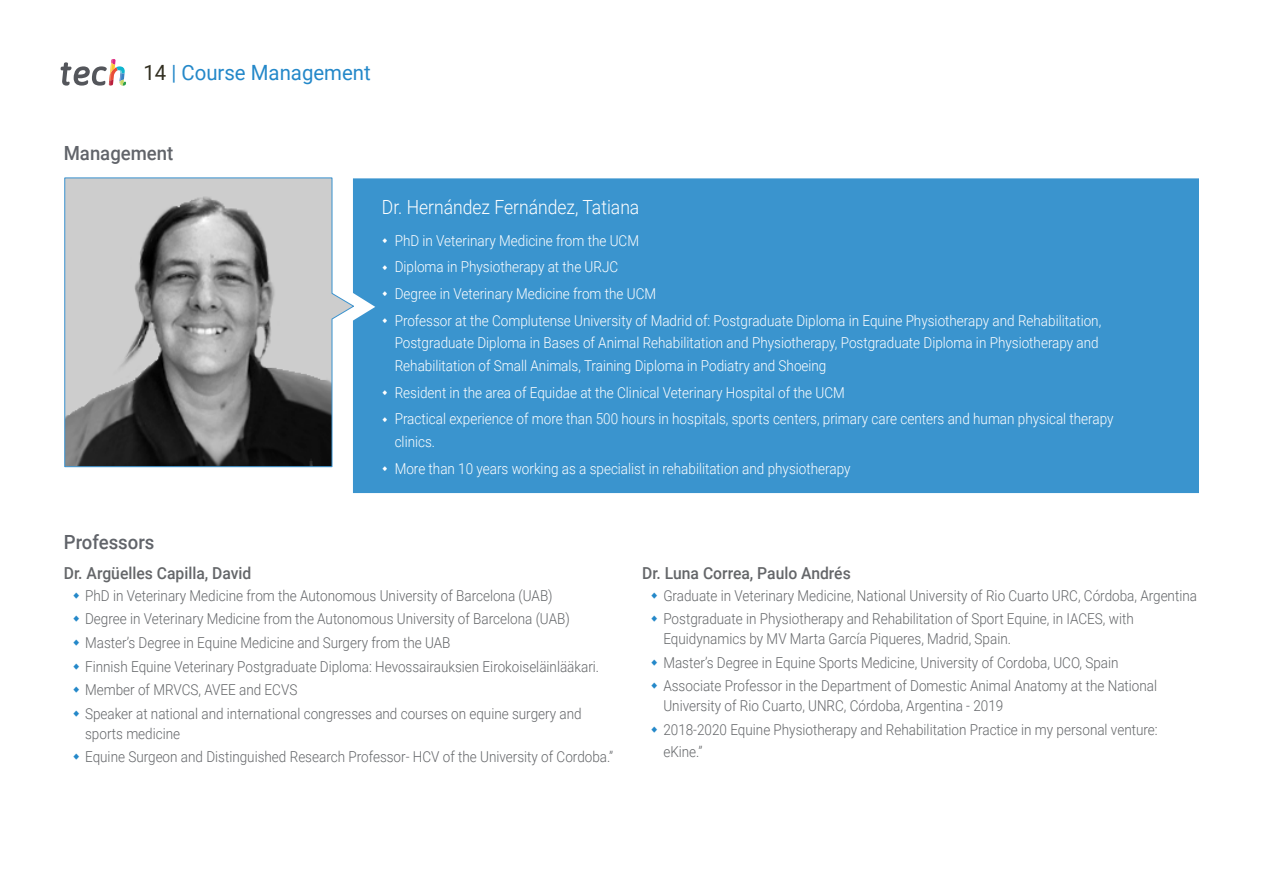
<style>
.page{position:relative;width:1263px;height:893px;background:#fff}
.page>*{position:absolute;margin:0;border:0;box-sizing:border-box;transform-origin:0 0}
.t1{font:21px "Roboto";color:#2488c9}
.t2{font:300 19.5px "Roboto";color:#fff;scale:.9 1}
.t3{font:500 19.5px "Roboto";color:#61646a;scale:.95 1}
.t4{font:500 16.5px "Roboto";color:#646669;scale:.95 1}
.t5{font:300 15px/23.7px "Roboto";color:#646669;scale:.9 1}
.t6{font:300 15px/26.7px "Roboto";color:#fff;scale:.9 1}
.s1{color:#312e20}
</style>
<div class="page">
<svg style="left:61px;top:59px;width:65px;height:27px"></svg>
<div style="left:353px;top:178px;width:846px;height:315px;background:#3a94ce"></div>
<svg style="left:64px;top:178px;width:290px;height:289px"></svg>
<svg style="left:383px;top:238px;width:4px;height:5px"></svg>
<svg style="left:383px;top:265px;width:4px;height:5px"></svg>
<svg style="left:383px;top:291px;width:4px;height:5px"></svg>
<svg style="left:383px;top:318px;width:4px;height:5px"></svg>
<svg style="left:383px;top:390px;width:4px;height:5px"></svg>
<svg style="left:383px;top:417px;width:4px;height:5px"></svg>
<svg style="left:383px;top:466px;width:4px;height:5px"></svg>
<h1 class="t1" style="left:144px;top:57px;width:229px"><span class="s1">14</span> | Course Management</h1>
<h2 class="t3" style="left:64px;top:140px;width:117px">Management</h2>
<h2 class="t2" style="left:382px;top:193px;width:288px">Dr. Hernández Fernández, Tatiana</h2>
<p class="t6" style="left:395px;top:226px;width:786px">PhD in Veterinary Medicine from the UCM<br>Diploma in Physiotherapy at the URJC<br>Degree in Veterinary Medicine from the UCM<br>Professor at the Complutense University of Madrid of: Postgraduate Diploma in Equine Physiotherapy and Rehabilitation,</p>
<p class="t6" style="left:395px;top:331px;width:784px;line-height:22.5px">Postgraduate Diploma in Bases of Animal Rehabilitation and Physiotherapy, Postgraduate Diploma in Physiotherapy and<br>Rehabilitation of Small Animals, Training Diploma in Podiatry and Shoeing</p>
<p class="t6" style="left:395px;top:378px;width:800px">Resident in the area of Equidae at the Clinical Veterinary Hospital of the UCM<br>Practical experience of more than 500 hours in hospitals, sports centers, primary care centers and human physical therapy</p>
<p class="t6" style="left:395px;top:428px;width:508px">clinics.<br>More than 10 years working as a specialist in rehabilitation and physiotherapy</p>
<h2 class="t3" style="left:64px;top:529px;width:97px">Professors</h2>
<p class="t4" style="left:64px;top:562px;width:199px">Dr. Argüelles Capilla, David</p>
<p class="t5" style="left:85px;top:583px;width:573px">PhD in Veterinary Medicine from the Autonomous University of Barcelona (UAB)<br>Degree in Veterinary Medicine from the Autonomous University of Barcelona (UAB)<br>Master’s Degree in Equine Medicine and Surgery from the UAB<br>Finnish Equine Veterinary Postgraduate Diploma: Hevossairauksien Eirokoiseläinlääkari.<br>Member of MRVCS, AVEE and ECVS<br>Speaker at national and international congresses and courses on equine surgery and</p>
<p class="t5" style="left:85px;top:721px;width:588px">sports medicine<br>Equine Surgeon and Distinguished Research Professor- HCV of the University of Cordoba.”</p>
<p class="t4" style="left:642px;top:562px;width:221px">Dr. Luna Correa, Paulo Andrés</p>
<p class="t5" style="left:663px;top:583px;width:594px">Graduate in Veterinary Medicine, National University of Rio Cuarto URC, Córdoba, Argentina<br>Postgraduate in Physiotherapy and Rehabilitation of Sport Equine, in IACES, with</p>
<p class="t5" style="left:663px;top:626px;width:550px">Equidynamics by MV Marta García Piqueres, Madrid, Spain.<br>Master’s Degree in Equine Sports Medicine, University of Cordoba, UCO, Spain<br>Associate Professor in the Department of Domestic Animal Anatomy at the National</p>
<p class="t5" style="left:663px;top:693px;width:551px;line-height:23.1px">University of Rio Cuarto, UNRC, Córdoba, Argentina - 2019<br>2018-2020 Equine Physiotherapy and Rehabilitation Practice in my personal venture: eKine.”</p>
</div>
